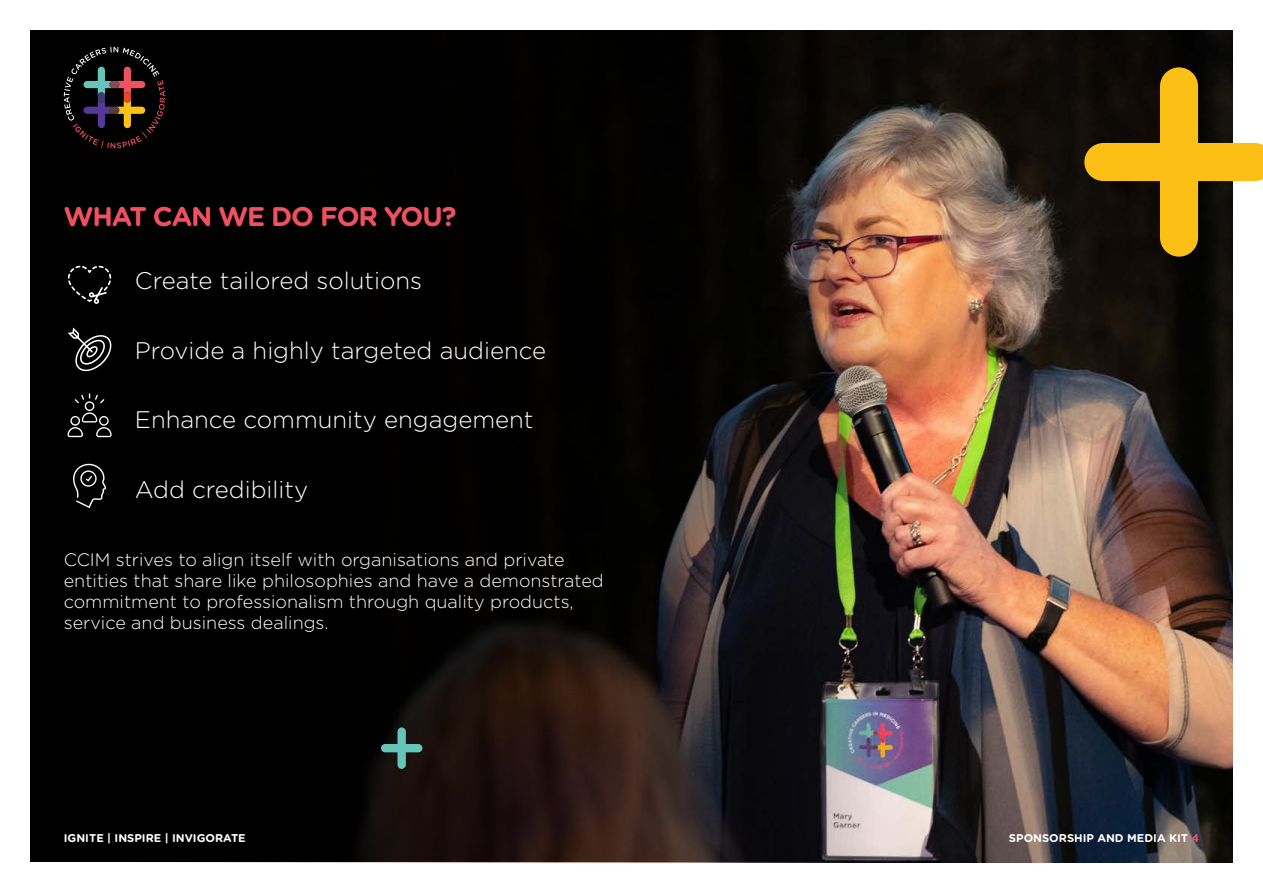
<style>
.page{position:relative;width:1263px;height:893px;background:#fff}
.page>*{position:absolute;margin:0;border:0;box-sizing:border-box;transform-origin:0 0}
.t1{font:700 27px "Gotham Rounded";letter-spacing:-.04em;color:#f05161}
.t2{font:300 24px "Gotham Rounded";color:#fff}
.t3{font:300 18px/21px "Gotham Rounded";color:#fff}
.t4{font:700 11.25px "Gotham Rounded";color:#fff}
.s1{color:#f05161}
</style>
<div class="page">
<div style="left:31px;top:31px;width:1201px;height:831px;background:#000"></div>
<img style="left:165px;top:31px;width:1067px;height:831px">
<svg style="left:68px;top:266px;width:43px;height:38px"></svg>
<svg style="left:68px;top:327px;width:44px;height:45px"></svg>
<svg style="left:73px;top:464px;width:33px;height:44px"></svg>
<svg style="left:68px;top:393px;width:44px;height:44px"></svg>
<svg style="left:1084px;top:67px;width:179px;height:190px"></svg>
<svg style="left:381px;top:727px;width:41px;height:42px"></svg>
<svg style="left:64px;top:47px;width:101px;height:101px"></svg>
<h1 class="t1" style="left:64px;top:196px;width:394px">WHAT CAN WE DO FOR YOU?</h1>
<h2 class="t2" style="left:135px;top:265px;width:289px">Create tailored solutions</h2>
<h2 class="t2" style="left:135px;top:334px;width:413px">Provide a highly targeted audience</h2>
<h2 class="t2" style="left:135px;top:404px;width:400px">Enhance community engagement</h2>
<h2 class="t2" style="left:135px;top:473px;width:175px">Add credibility</h2>
<p class="t3" style="left:64px;top:549px;width:542px">CCIM strives to align itself with organisations and private entities that share like philosophies and have a demonstrated commitment to professionalism through quality products, service and business dealings.</p>
<p class="t4" style="left:64px;top:830px;width:184px">IGNITE | INSPIRE | INVIGORATE</p>
<p class="t4" style="left:1009px;top:830px;width:192px">SPONSORSHIP AND MEDIA KIT <span class="s1">4</span></p>
</div>
